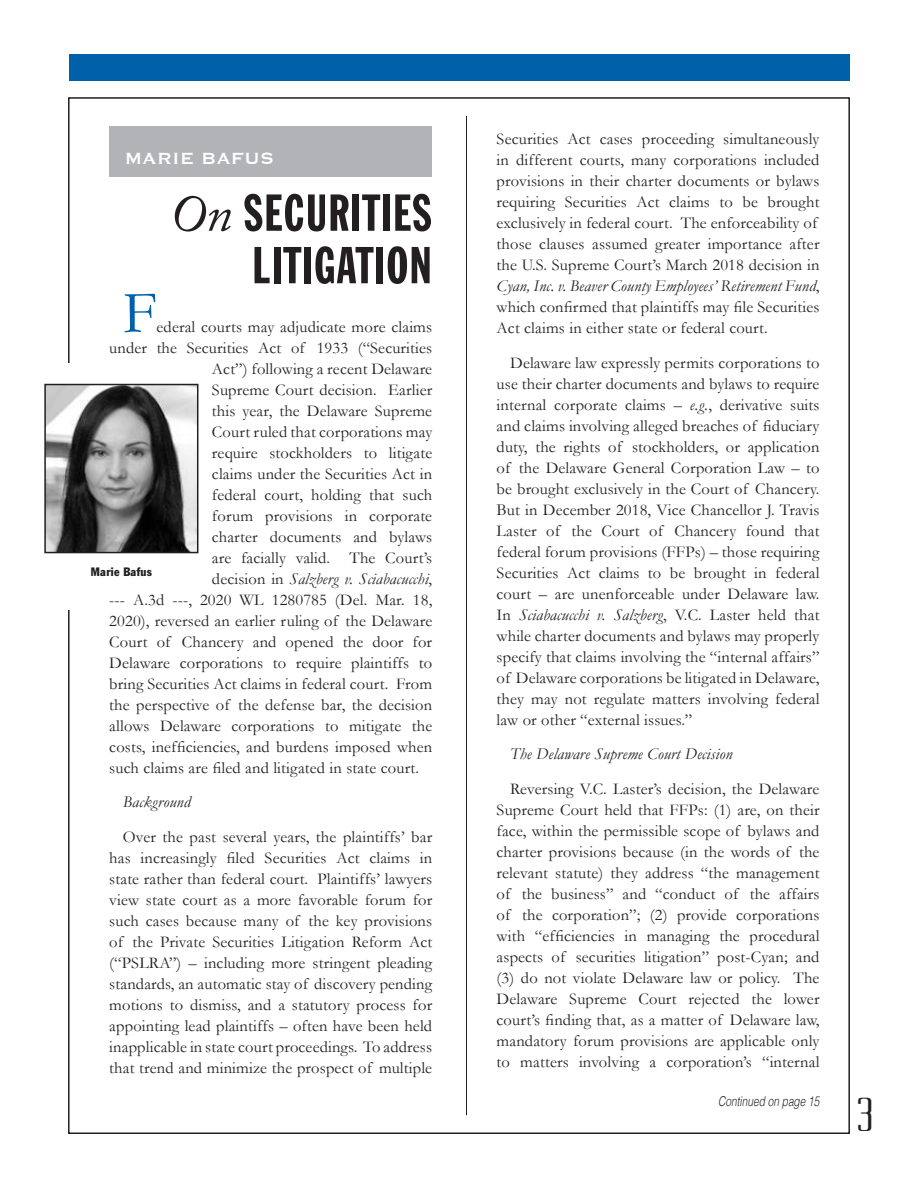
<style>
.page{position:relative;width:918px;height:1188px;background:#fff}
.page>*{position:absolute;margin:0;border:0;box-sizing:border-box;transform-origin:0 0}
.t1{font:60px "Garamond";color:#0060aa}
.t2{font:51px/52.5px "Franklin Gothic Extra Cond";letter-spacing:.03em;color:#231f20;text-align:right}
.t3{font:300 42px "Eden Pro";color:#231f20;scale:.9 1}
.t4{font:21px "Copperplate";letter-spacing:.02em;color:#fff}
.t5{font:16.5px/21px "Garamond";letter-spacing:.01em;color:#231f20;text-align:justify}
.t6{font:italic 16.5px "Garamond";letter-spacing:.01em;color:#231f20}
.t7{font:italic 300 13.5px "Helvetica";color:#231f20;scale:.75 1}
.t8{font:condensed 12px "Franklin Gothic";letter-spacing:.025em;color:#231f20}
.s1{font-family:"Adobe Caslon";font-style:italic}
.s2{font-style:normal}
.s3{font-style:italic}
</style>
<div class="page">
<div style="left:69px;top:54px;width:780px;height:27px;background:#0060aa"></div>
<img style="left:47px;top:387px;width:148px;height:163px">
<div style="left:44px;top:384px;width:154px;height:169px;border:2px solid #231f20"></div>
<div style="left:109px;top:126px;width:322px;height:51px;background:#b2b3b7"></div>
<hr style="left:466px;top:116px;width:1px;height:999px;background:#231f20">
<p class="t4" style="left:125px;top:145px;width:151px">MARIE BAFUS</p>
<p class="t2" style="left:170px;top:187px;width:263px"><span class="s1">On</span> SECURITIES<br>LITIGATION</p>
<p class="t1" style="left:123px;top:273px;width:35px">F</p>
<p class="t5" style="left:157px;top:316px;width:277px">ederal courts may adjudicate more claims</p>
<p class="t5" style="left:109px;top:337px;width:324px">under the Securities Act of 1933 (“Securities</p>
<p class="t5" style="left:212px;top:358px;width:222px">Act”) following a recent Delaware</p>
<p class="t5" style="left:212px;top:379px;width:222px">Supreme Court decision. Earlier</p>
<p class="t5" style="left:212px;top:400px;width:222px">this year, the Delaware Supreme</p>
<p class="t5" style="left:212px;top:421px;width:222px">Court ruled that corporations may</p>
<p class="t5" style="left:212px;top:442px;width:222px">require stockholders to litigate</p>
<p class="t5" style="left:212px;top:463px;width:222px">claims under the Securities Act in</p>
<p class="t5" style="left:212px;top:484px;width:222px">federal court, holding that such</p>
<p class="t5" style="left:212px;top:505px;width:222px">forum provisions in corporate</p>
<p class="t5" style="left:212px;top:526px;width:222px">charter documents and bylaws</p>
<p class="t5" style="left:212px;top:547px;width:222px">are facially valid. The Court’s</p>
<p class="t6" style="left:212px;top:569px;width:222px"><span class="s2">decision in</span> Salzberg v. Sciabacucchi<span class="s2">,</span></p>
<p class="t5" style="left:109px;top:589px;width:324px">--- A.3d ---, 2020 WL 1280785 (Del. Mar. 18,</p>
<p class="t5" style="left:109px;top:610px;width:324px">2020), reversed an earlier ruling of the Delaware</p>
<p class="t5" style="left:109px;top:631px;width:324px">Court of Chancery and opened the door for</p>
<p class="t5" style="left:109px;top:652px;width:324px">Delaware corporations to require plaintiffs to</p>
<p class="t5" style="left:109px;top:673px;width:324px">bring Securities Act claims in federal court. From</p>
<p class="t5" style="left:109px;top:694px;width:324px">the perspective of the defense bar, the decision</p>
<p class="t5" style="left:109px;top:715px;width:324px">allows Delaware corporations to mitigate the</p>
<p class="t5" style="left:109px;top:736px;width:324px">costs, inefficiencies, and burdens imposed when</p>
<p class="t5" style="left:109px;top:757px;width:311px">such claims are filed and litigated in state court.</p>
<p class="t6" style="left:123px;top:792px;width:69px">Background</p>
<p class="t5" style="left:109px;top:826px;width:324px;text-indent:14px">Over the past several years, the plaintiffs’ bar has increasingly filed Securities Act claims in state rather than federal court. Plaintiffs’ lawyers view state court as a more favorable forum for such cases because many of the key provisions of the Private Securities Litigation Reform Act (“PSLRA”) – including more stringent pleading standards, an automatic stay of discovery pending motions to dismiss, and a statutory process for appointing lead plaintiffs – often have been held inapplicable in state court proceedings. To address that trend and minimize the prospect of multiple</p>
<p class="t8" style="left:91px;top:565px;width:63px">Marie Bafus</p>
<p class="t5" style="left:497px;top:128px;width:324px;text-align:left">Securities Act cases proceeding simultaneously in different courts, many corporations included provisions in their charter documents or bylaws requiring Securities Act claims to be brought exclusively in federal court. The enforceability of those clauses assumed greater importance after the U.S. Supreme Court’s March 2018 decision in <span class="s3">Cyan, Inc. v. Beaver County Employees’ Retirement Fund</span>, which confirmed that plaintiffs may file Securities Act claims in either state or federal court.</p>
<p class="t5" style="left:497px;top:352px;width:324px;text-indent:14px">Delaware law expressly permits corporations to use their charter documents and bylaws to require internal corporate claims – <span class="s3">e.g.</span>, derivative suits and claims involving alleged breaches of fiduciary duty, the rights of stockholders, or application of the Delaware General Corporation Law – to be brought exclusively in the Court of Chancery.<br>But in December 2018, Vice Chancellor J. Travis Laster of the Court of Chancery found that federal forum provisions (FFPs) – those requiring Securities Act claims to be brought in federal court – are unenforceable under Delaware law.<br>In <span class="s3">Sciabacucchi v. Salzberg</span>, V.C. Laster held that while charter documents and bylaws may properly specify that claims involving the “internal affairs” of Delaware corporations be litigated in Delaware, they may not regulate matters involving federal law or other “external issues.”</p>
<p class="t6" style="left:510px;top:744px;width:224px">The Delaware Supreme Court Decision</p>
<p class="t5" style="left:497px;top:778px;width:324px;text-indent:14px">Reversing V.C. Laster’s decision, the Delaware Supreme Court held that FFPs: (1) are, on their face, within the permissible scope of bylaws and charter provisions because (in the words of the relevant statute) they address “the management of the business” and “conduct of the affairs of the corporation”; (2) provide corporations with “efficiencies in managing the procedural aspects of securities litigation” post-Cyan; and (3) do not violate Delaware law or policy. The Delaware Supreme Court rejected the lower court’s finding that, as a matter of Delaware law, mandatory forum provisions are applicable only to matters involving a corporation’s “internal</p>
<p class="t7" style="left:718px;top:1089px;width:137px">Continued on page 15</p>
<p class="t3" style="left:856px;top:1088px;width:21px">3</p>
</div>
